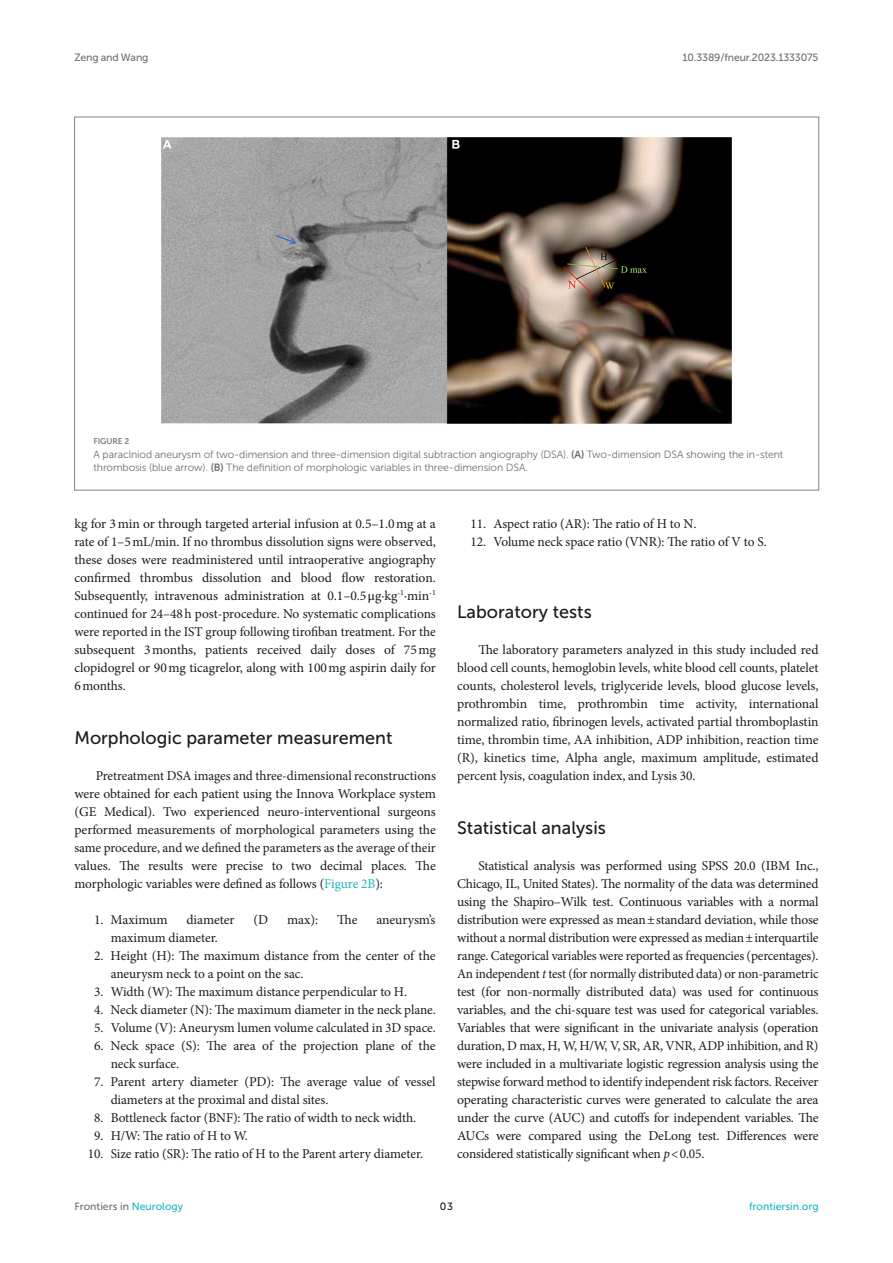
<style>
.page{position:relative;width:893px;height:1263px;background:#fff}
.page>*{position:absolute;margin:0;border:0;box-sizing:border-box;transform-origin:0 0}
.HEAD_2{font:18px "Museo Sans 500";color:#1b1c1b}
.TEXT_FLUSH{font:13.5px/18px "Minion Pro";letter-spacing:-.01em;color:#1b1c1b;text-align:justify}
.NL_MID{font:13.5px/18px "Minion Pro";letter-spacing:-.005em;color:#1b1c1b}
.NL_ABV{font:13.5px "Minion Pro";letter-spacing:-.005em;color:#1b1c1b}
.NL_BLW{font:13.5px "Minion Pro";letter-spacing:-.005em;color:#1b1c1b}
.FIG_LEG{font:10.5px/13.5px "Museo Sans 300";letter-spacing:-.01em;color:#706f70}
.t1{font:10.5px "Museo Sans 500";letter-spacing:-.015em;color:#706f70}
.t2{font:10.5px "Museo Sans 500";color:#1db5c3}
.t3{font:10.5px "Museo Sans 500";color:#1b1c1b}
.FIG_HD{font:8.25px "Museo Sans 700";letter-spacing:-.01em;color:#7e7f7f}
.s1{font-family:"Museo Sans 700"}
.s2{font-family:"STIX General"}
.s3{color:#1db5c3}
.s4{font-style:italic}
</style>
<div class="page">
<img style="left:161px;top:137px;width:571px;height:287px">
<p class="t1" style="left:74px;top:51px;width:76px">Zeng and Wang</p>
<p class="t1" style="left:683px;top:51px;width:137px">10.3389/fneur.2023.1333075</p>
<p class="FIG_HD" style="left:94px;top:437px;width:37px">FIGURE 2</p>
<p class="FIG_LEG" style="left:94px;top:447px;width:691px">A paraclniod aneurysm of two-dimension and three-dimension digital subtraction angiography (DSA). <span class="s1">(A)</span> Two-dimension DSA showing the in-stent thrombosis (blue arrow). <span class="s1">(B)</span> The definition of morphologic variables in three-dimension DSA.</p>
<p class="TEXT_FLUSH" style="left:74px;top:515px;width:363px">kg for 3min or through targeted arterial infusion at 0.5–1.0mg at a rate of 1–5mL/min. If no thrombus dissolution signs were observed, these doses were readministered until intraoperative angiography confirmed thrombus dissolution and blood flow restoration.<br>Subsequently, intravenous administration at 0.1–0.5<span class="s2">μ</span>g·kg<sup>-1</sup>·min<sup>-1 </sup>continued for 24–48h post-procedure. No systematic complications were reported in the IST group following tirofiban treatment. For the subsequent 3months, patients received daily doses of 75mg clopidogrel or 90mg ticagrelor, along with 100mg aspirin daily for 6months.</p>
<p class="HEAD_2" style="left:74px;top:728px;width:320px">Morphologic parameter measurement</p>
<p class="TEXT_FLUSH" style="left:74px;top:767px;width:363px;text-indent:21px">Pretreatment DSA images and three-dimensional reconstructions were obtained for each patient using the Innova Workplace system (GE Medical). Two experienced neuro-interventional surgeons performed measurements of morphological parameters using the same procedure, and we defined the parameters as the average of their values. The results were precise to two decimal places. The morphologic variables were defined as follows (<span class="s3">Figure 2B</span>):</p>
<p class="NL_ABV" style="left:94px;top:911px;width:75px">1. Maximum</p>
<p class="NL_ABV" style="left:186px;top:911px;width:50px">diameter</p>
<p class="NL_ABV" style="left:254px;top:911px;width:16px">(D</p>
<p class="NL_ABV" style="left:287px;top:911px;width:33px">max):</p>
<p class="NL_ABV" style="left:337px;top:911px;width:22px">The</p>
<p class="NL_ABV" style="left:376px;top:911px;width:61px">aneurysm’s</p>
<p class="NL_ABV" style="left:111px;top:929px;width:109px">maximum diameter.</p>
<p class="NL_MID" style="left:111px;top:947px;width:326px;text-indent:-16px">2. Height (H): The maximum distance from the center of the aneurysm neck to a point on the sac.</p>
<p class="NL_MID" style="left:94px;top:983px;width:314px">3. Width (W): The maximum distance perpendicular to H.</p>
<p class="NL_MID" style="left:94px;top:1001px;width:343px">4. Neck diameter (N): The maximum diameter in the neck plane.</p>
<p class="NL_MID" style="left:94px;top:1019px;width:343px">5. Volume (V): Aneurysm lumen volume calculated in 3D space.</p>
<p class="NL_MID" style="left:111px;top:1037px;width:327px;text-indent:-16px">6. Neck space (S): The area of the projection plane of the neck surface.</p>
<p class="NL_MID" style="left:111px;top:1073px;width:326px;text-indent:-16px">7. Parent artery diameter (PD): The average value of vessel diameters at the proximal and distal sites.</p>
<p class="NL_MID" style="left:94px;top:1109px;width:324px">8. Bottleneck factor (BNF): The ratio of width to neck width.</p>
<p class="NL_MID" style="left:94px;top:1127px;width:155px">9. H/W: The ratio of H to W.</p>
<p class="NL_MID" style="left:88px;top:1145px;width:337px">10. Size ratio (SR): The ratio of H to the Parent artery diameter.</p>
<p class="NL_MID" style="left:471px;top:515px;width:227px">11. Aspect ratio (AR): The ratio of H to N.</p>
<p class="NL_BLW" style="left:471px;top:533px;width:298px">12. Volume neck space ratio (VNR): The ratio of V to S.</p>
<p class="HEAD_2" style="left:457px;top:602px;width:136px">Laboratory tests</p>
<p class="TEXT_FLUSH" style="left:457px;top:641px;width:363px;text-indent:21px">The laboratory parameters analyzed in this study included red blood cell counts, hemoglobin levels, white blood cell counts, platelet counts, cholesterol levels, triglyceride levels, blood glucose levels, prothrombin time, prothrombin time activity, international normalized ratio, fibrinogen levels, activated partial thromboplastin time, thrombin time, AA inhibition, ADP inhibition, reaction time (R), kinetics time, Alpha angle, maximum amplitude, estimated percent lysis, coagulation index, and Lysis 30.</p>
<p class="HEAD_2" style="left:457px;top:818px;width:150px">Statistical analysis</p>
<p class="TEXT_FLUSH" style="left:457px;top:857px;width:363px;text-indent:21px">Statistical analysis was performed using SPSS 20.0 (IBM Inc., Chicago, IL, United States). The normality of the data was determined using the Shapiro–Wilk test. Continuous variables with a normal distribution were expressed as mean±standard deviation, while those without a normal distribution were expressed as median±interquartile range. Categorical variables were reported as frequencies (percentages).<br>An independent <span class="s4">t</span> test (for normally distributed data) or non-parametric test (for non-normally distributed data) was used for continuous variables, and the chi-square test was used for categorical variables.<br>Variables that were significant in the univariate analysis (operation duration, D max, H, W, H/W, V, SR, AR, VNR, ADP inhibition, and R) were included in a multivariate logistic regression analysis using the stepwise forward method to identify independent risk factors. Receiver operating characteristic curves were generated to calculate the area under the curve (AUC) and cutoffs for independent variables. The AUCs were compared using the DeLong test. Differences were considered statistically significant when <span class="s4">p</span>&lt;0.05.</p>
<p class="t1" style="left:74px;top:1200px;width:110px">Frontiers in <span class="s3">Neurology</span></p>
<p class="t3" style="left:440px;top:1200px;width:15px">03</p>
<p class="t2" style="left:749px;top:1200px;width:71px">frontiersin.org</p>
</div>
